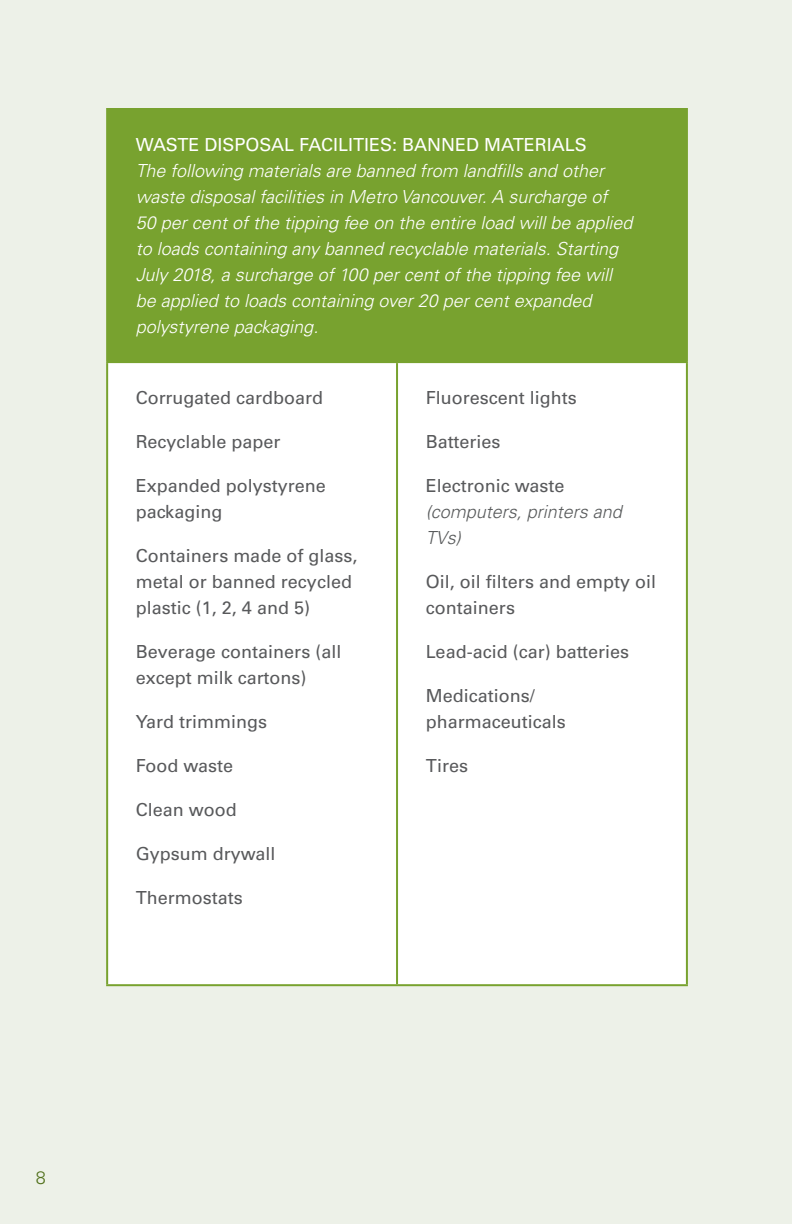
<style>
.page{position:relative;width:792px;height:1224px;background:#edf1e8}
.page>*{position:absolute;margin:0;border:0;box-sizing:border-box;transform-origin:0 0}
.t1{font:18px/26px "Univers";color:#58595b}
.t2{font:italic 300 18px/26px "Univers";color:#fff}
.t3{font:18px "Univers";color:#fff}
.t4{font:italic 300 18px/26px "Univers";color:#585a5b}
.t5{font:300 18px "Univers";color:#4f6f19}
</style>
<div class="page">
<div style="left:107px;top:109px;width:580px;height:253px;background:#78a22f"></div>
<div style="left:108px;top:363px;width:578px;height:621px;background:#fff"></div>
<hr style="left:106px;top:110px;width:2px;height:251px;background:#78a22f">
<hr style="left:106px;top:108px;width:291px;height:2px;background:#78a22f">
<hr style="left:397px;top:108px;width:291px;height:2px;background:#78a22f">
<hr style="left:686px;top:110px;width:2px;height:251px;background:#78a22f">
<hr style="left:106px;top:363px;width:2px;height:621px;background:#78a22f">
<hr style="left:106px;top:361px;width:291px;height:2px;background:#78a22f">
<hr style="left:397px;top:361px;width:291px;height:2px;background:#78a22f">
<hr style="left:106px;top:984px;width:291px;height:2px;background:#78a22f">
<hr style="left:397px;top:984px;width:291px;height:2px;background:#78a22f">
<hr style="left:396px;top:363px;width:2px;height:621px;background:#78a22f">
<hr style="left:686px;top:363px;width:2px;height:621px;background:#78a22f">
<p class="t3" style="left:136px;top:134px;width:452px">WASTE DISPOSAL FACILITIES: BANNED MATERIALS</p>
<p class="t2" style="left:136px;top:158px;width:498px">The following materials are banned from landfills and other waste disposal facilities in Metro Vancouver. A surcharge of<br>50 per cent of the tipping fee on the entire load will be applied to loads containing any banned recyclable materials. Starting July 2018, a surcharge of 100 per cent of the tipping fee will be applied to loads containing over 20 per cent expanded polystyrene packaging.</p>
<p class="t1" style="left:136px;top:385px;width:189px">Corrugated cardboard</p>
<p class="t1" style="left:136px;top:429px;width:146px">Recyclable paper</p>
<p class="t1" style="left:136px;top:473px;width:192px">Expanded polystyrene packaging</p>
<p class="t1" style="left:136px;top:543px;width:223px">Containers made of glass, metal or banned recycled plastic (1, 2, 4 and 5)</p>
<p class="t1" style="left:136px;top:639px;width:207px">Beverage containers (all except milk cartons)</p>
<p class="t1" style="left:136px;top:709px;width:133px">Yard trimmings</p>
<p class="t1" style="left:136px;top:753px;width:99px">Food waste</p>
<p class="t1" style="left:136px;top:797px;width:103px">Clean wood</p>
<p class="t1" style="left:136px;top:841px;width:141px">Gypsum drywall</p>
<p class="t1" style="left:136px;top:885px;width:108px">Thermostats</p>
<p class="t1" style="left:426px;top:385px;width:153px">Fluorescent lights</p>
<p class="t1" style="left:426px;top:429px;width:76px">Batteries</p>
<p class="t1" style="left:426px;top:473px;width:140px">Electronic waste</p>
<p class="t4" style="left:426px;top:499px;width:198px">(computers, printers and<br>TVs)</p>
<p class="t1" style="left:426px;top:569px;width:232px">Oil, oil filters and empty oil containers</p>
<p class="t1" style="left:426px;top:639px;width:205px">Lead-acid (car) batteries</p>
<p class="t1" style="left:426px;top:683px;width:142px">Medications/ pharmaceuticals</p>
<p class="t1" style="left:426px;top:753px;width:44px">Tires</p>
<p class="t5" style="left:36px;top:1167px;width:12px">8</p>
</div>
